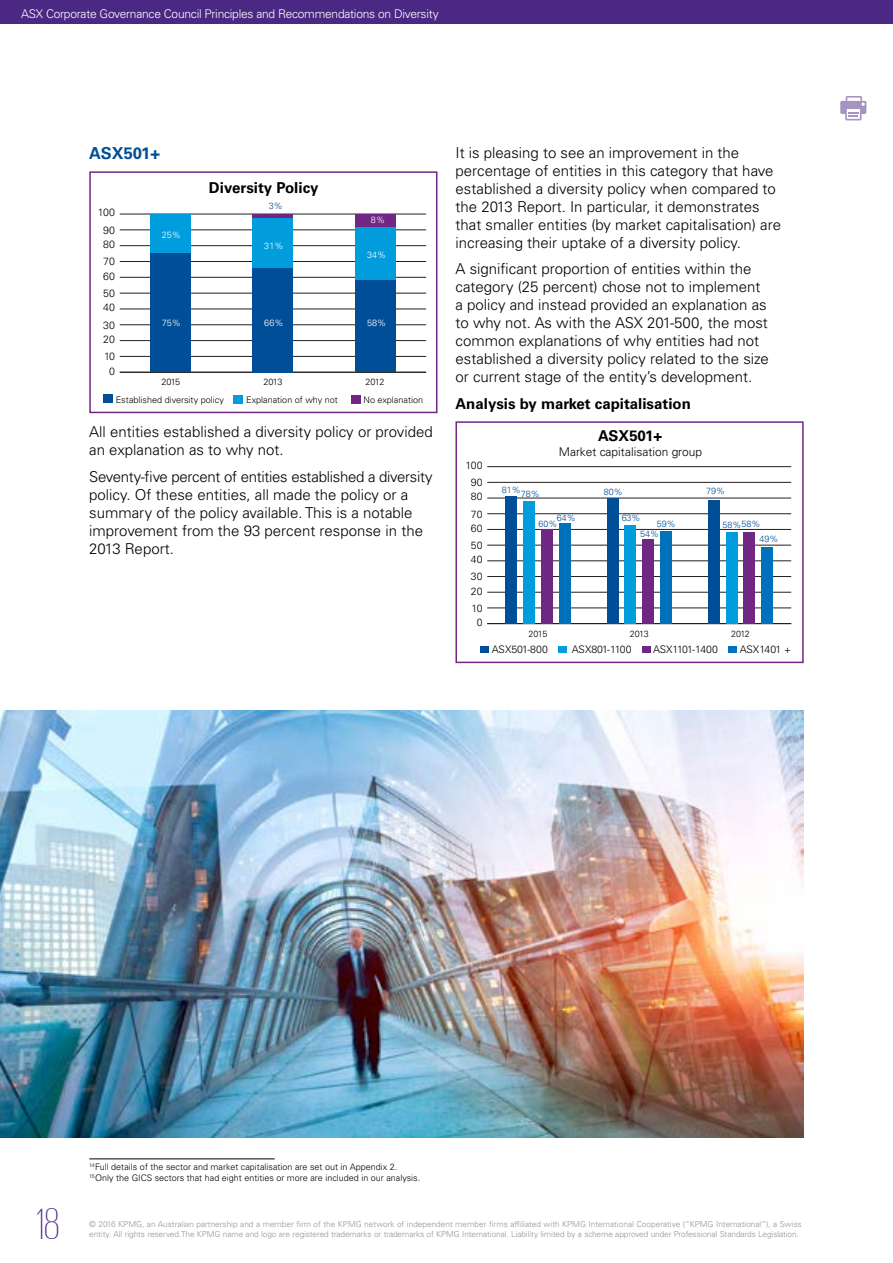
<style>
.page{position:relative;width:893px;height:1263px;background:#fff}
.page>*{position:absolute;margin:0;border:0;box-sizing:border-box;transform-origin:0 0}
.t1{font:200 45px "KPMG";color:#4b2884}
.t2{font:700 16.5px "Univers LT Std";color:#004e98}
.t3{font:300 15px/18px "Univers LT Std";color:#000}
.t4{font:700 15px/32.2px "Univers LT Std";color:#000}
.t5{font:300 12px "Univers LT Std";letter-spacing:-.02em;color:#fff}
.t6{font:300 12px "Univers LT Std";color:#000}
.t7{font:300 10.5px "Univers LT Std";color:#000}
.t8{font:300 10.5px "Univers LT Std";letter-spacing:-.025em;color:#000}
.t9{font:300 9px/10.8px "Univers LT Std";color:#000}
.t10{font:300 9px/14.2px "Univers LT Std";color:#004e98}
.t11{font:300 9px "Univers LT Std";color:#fff}
.t12{font:300 8.25px/10.5px "Univers LT Std";letter-spacing:-.01em;color:#939598}
</style>
<div class="page">
<div style="left:0;top:0;width:893px;height:24px;background:#4b2884"></div>
<svg style="left:840px;top:96px;width:26px;height:24px"></svg>
<hr style="left:120px;top:372px;width:306px;height:1px;background:#231f20">
<hr style="left:120px;top:356px;width:306px;height:1px;background:#231f20">
<hr style="left:120px;top:340px;width:306px;height:1px;background:#231f20">
<hr style="left:120px;top:324px;width:306px;height:1px;background:#231f20">
<hr style="left:120px;top:309px;width:306px;height:1px;background:#231f20">
<hr style="left:120px;top:293px;width:306px;height:1px;background:#231f20">
<hr style="left:120px;top:277px;width:306px;height:1px;background:#231f20">
<hr style="left:120px;top:261px;width:306px;height:1px;background:#231f20">
<hr style="left:120px;top:245px;width:306px;height:1px;background:#231f20">
<hr style="left:120px;top:230px;width:306px;height:1px;background:#231f20">
<hr style="left:120px;top:214px;width:306px;height:1px;background:#231f20">
<div style="left:253px;top:214px;width:40px;height:5px;background:#702784"></div>
<div style="left:355px;top:214px;width:40px;height:13px;background:#702784"></div>
<div style="left:150px;top:214px;width:41px;height:40px;background:#009cdc"></div>
<div style="left:253px;top:219px;width:40px;height:49px;background:#009cdc"></div>
<div style="left:355px;top:227px;width:40px;height:53px;background:#009cdc"></div>
<div style="left:150px;top:254px;width:41px;height:118px;background:#004e98"></div>
<div style="left:253px;top:268px;width:40px;height:104px;background:#004e98"></div>
<div style="left:355px;top:280px;width:40px;height:92px;background:#004e98"></div>
<div style="left:233px;top:395px;width:10px;height:8px;background:#009cdc"></div>
<div style="left:351px;top:395px;width:9px;height:8px;background:#702784"></div>
<div style="left:103px;top:395px;width:10px;height:8px;background:#004e98"></div>
<div style="left:89px;top:171px;width:348px;height:242px;border:2px solid #702784"></div>
<hr style="left:487px;top:623px;width:304px;height:1px;background:#231f20">
<hr style="left:487px;top:608px;width:304px;height:1px;background:#231f20">
<hr style="left:487px;top:592px;width:304px;height:1px;background:#231f20">
<hr style="left:487px;top:576px;width:304px;height:1px;background:#231f20">
<hr style="left:487px;top:561px;width:304px;height:1px;background:#231f20">
<hr style="left:487px;top:545px;width:304px;height:1px;background:#231f20">
<hr style="left:487px;top:529px;width:304px;height:1px;background:#231f20">
<hr style="left:487px;top:513px;width:304px;height:1px;background:#231f20">
<hr style="left:487px;top:498px;width:304px;height:1px;background:#231f20">
<hr style="left:487px;top:482px;width:304px;height:1px;background:#231f20">
<hr style="left:487px;top:466px;width:304px;height:1px;background:#231f20">
<div style="left:728px;top:646px;width:8px;height:7px;background:#0072bc"></div>
<div style="left:559px;top:523px;width:11px;height:101px;background:#0072bc"></div>
<div style="left:660px;top:531px;width:12px;height:93px;background:#0072bc"></div>
<div style="left:761px;top:547px;width:12px;height:77px;background:#0072bc"></div>
<div style="left:642px;top:646px;width:8px;height:7px;background:#702784"></div>
<div style="left:541px;top:529px;width:11px;height:95px;background:#702784"></div>
<div style="left:642px;top:539px;width:12px;height:85px;background:#702784"></div>
<div style="left:744px;top:533px;width:11px;height:91px;background:#702784"></div>
<div style="left:558px;top:646px;width:8px;height:7px;background:#009cdc"></div>
<div style="left:523px;top:501px;width:12px;height:123px;background:#009cdc"></div>
<div style="left:625px;top:525px;width:11px;height:99px;background:#009cdc"></div>
<div style="left:726px;top:533px;width:11px;height:91px;background:#009cdc"></div>
<div style="left:481px;top:646px;width:8px;height:7px;background:#004e98"></div>
<div style="left:506px;top:496px;width:11px;height:128px;background:#004e98"></div>
<div style="left:607px;top:498px;width:11px;height:126px;background:#004e98"></div>
<div style="left:708px;top:500px;width:12px;height:124px;background:#004e98"></div>
<div style="left:455px;top:421px;width:349px;height:242px;border:2px solid #702784"></div>
<hr style="left:89px;top:1158px;width:186px;height:1px;background:#000">
<img style="left:0;top:710px;width:804px;height:427px">
<p class="t5" style="left:21px;top:6px;width:419px">ASX Corporate Governance Council Principles and Recommendations on Diversity</p>
<p class="t2" style="left:89px;top:143px;width:72px">ASX501+</p>
<p class="t7" style="left:98px;top:206px;width:19px">100</p>
<p class="t7" style="left:103px;top:224px;width:13px">90</p>
<p class="t7" style="left:103px;top:238px;width:13px">80</p>
<p class="t7" style="left:103px;top:255px;width:13px">70</p>
<p class="t7" style="left:103px;top:270px;width:13px">60</p>
<p class="t7" style="left:103px;top:287px;width:13px">50</p>
<p class="t7" style="left:103px;top:301px;width:13px">40</p>
<p class="t7" style="left:103px;top:319px;width:13px">30</p>
<p class="t7" style="left:103px;top:333px;width:13px">20</p>
<p class="t7" style="left:104px;top:350px;width:12px">10</p>
<p class="t7" style="left:109px;top:365px;width:7px">0</p>
<p class="t11" style="left:162px;top:230px;width:21px">25%</p>
<p class="t11" style="left:162px;top:317px;width:21px">75%</p>
<p class="t4" style="left:209px;top:171px;width:111px">Diversity Policy</p>
<p class="t10" style="left:269px;top:199px;width:16px">3%</p>
<p class="t11" style="left:264px;top:240px;width:21px">31%</p>
<p class="t11" style="left:371px;top:215px;width:16px">8%</p>
<p class="t11" style="left:367px;top:249px;width:21px">34%</p>
<p class="t11" style="left:264px;top:317px;width:21px">66%</p>
<p class="t11" style="left:367px;top:317px;width:21px">58%</p>
<p class="t9" style="left:161px;top:377px;width:20px">2015</p>
<p class="t9" style="left:263px;top:377px;width:20px">2013</p>
<p class="t9" style="left:366px;top:377px;width:20px">2012</p>
<p class="t9" style="left:116px;top:395px;width:110px">Established diversity policy</p>
<p class="t9" style="left:246px;top:395px;width:93px">Explanation of why not</p>
<p class="t9" style="left:363px;top:395px;width:61px">No explanation</p>
<p class="t3" style="left:89px;top:423px;width:345px">All entities established a diversity policy or provided an explanation as to why not.</p>
<p class="t3" style="left:89px;top:467px;width:345px">Seventy-five percent of entities established a diversity policy. Of these entities, all made the policy or a summary of the policy available. This is a notable improvement from the 93 percent response in the 2013 Report.</p>
<p class="t3" style="left:455px;top:143px;width:327px">It is pleasing to see an improvement in the percentage of entities in this category that have established a diversity policy when compared to the 2013 Report. In particular, it demonstrates that smaller entities (by market capitalisation) are increasing their uptake of a diversity policy.</p>
<p class="t3" style="left:455px;top:260px;width:315px">A significant proportion of entities within the category (25 percent) chose not to implement a policy and instead provided an explanation as to why not. As with the ASX 201-500, the most common explanations of why entities had not established a diversity policy related to the size or current stage of the entity’s development.</p>
<p class="t4" style="left:598px;top:387px;width:94px;text-indent:-143px">Analysis by market capitalisation<br>ASX501+</p>
<p class="t7" style="left:466px;top:459px;width:18px">100</p>
<p class="t7" style="left:471px;top:476px;width:13px">90</p>
<p class="t7" style="left:471px;top:490px;width:13px">80</p>
<p class="t7" style="left:471px;top:507px;width:13px">70</p>
<p class="t7" style="left:471px;top:522px;width:13px">60</p>
<p class="t7" style="left:471px;top:539px;width:13px">50</p>
<p class="t7" style="left:471px;top:553px;width:13px">40</p>
<p class="t7" style="left:471px;top:570px;width:13px">30</p>
<p class="t7" style="left:471px;top:584px;width:13px">20</p>
<p class="t7" style="left:472px;top:602px;width:12px">10</p>
<p class="t7" style="left:477px;top:616px;width:7px">0</p>
<p class="t10" style="left:502px;top:483px;width:20px">81%</p>
<p class="t10" style="left:521px;top:486px;width:20px">78%</p>
<p class="t6" style="left:559px;top:445px;width:145px">Market capitalisation group</p>
<p class="t10" style="left:604px;top:485px;width:20px">80%</p>
<p class="t10" style="left:706px;top:484px;width:20px">79%</p>
<p class="t10" style="left:557px;top:511px;width:20px">64%</p>
<p class="t10" style="left:538px;top:517px;width:20px">60%</p>
<p class="t10" style="left:622px;top:511px;width:20px">63%</p>
<p class="t10" style="left:657px;top:517px;width:20px">59%</p>
<p class="t10" style="left:760px;top:517px;width:20px;text-indent:-37px">58%58%<br>49%</p>
<p class="t10" style="left:640px;top:526px;width:20px">54%</p>
<p class="t9" style="left:528px;top:628px;width:20px">2015</p>
<p class="t9" style="left:630px;top:628px;width:20px">2013</p>
<p class="t9" style="left:731px;top:628px;width:20px">2012</p>
<p class="t7" style="left:492px;top:642px;width:57px">ASX501-800</p>
<p class="t7" style="left:572px;top:642px;width:61px">ASX801-1100</p>
<p class="t8" style="left:653px;top:642px;width:67px">ASX1101-1400</p>
<p class="t7" style="left:740px;top:642px;width:53px">ASX1401 +</p>
<p class="t9" style="left:89px;top:1162px;width:332px"><sup>14</sup>Full details of the sector and market capitalisation are set out in Appendix 2.<br><sup>15</sup>Only the GICS sectors that had eight entities or more are included in our analysis.</p>
<h1 class="t1" style="left:37px;top:1202px;width:24px">18</h1>
<p class="t12" style="left:89px;top:1218px;width:714px">© 2016 KPMG, an Australian partnership and a member firm of the KPMG network of independent member firms affiliated with KPMG International Cooperative (“KPMG International”), a Swiss entity. All rights reserved.The KPMG name and logo are registered trademarks or trademarks of KPMG International. Liability limited by a scheme approved under Professional Standards Legislation.</p>
</div>
